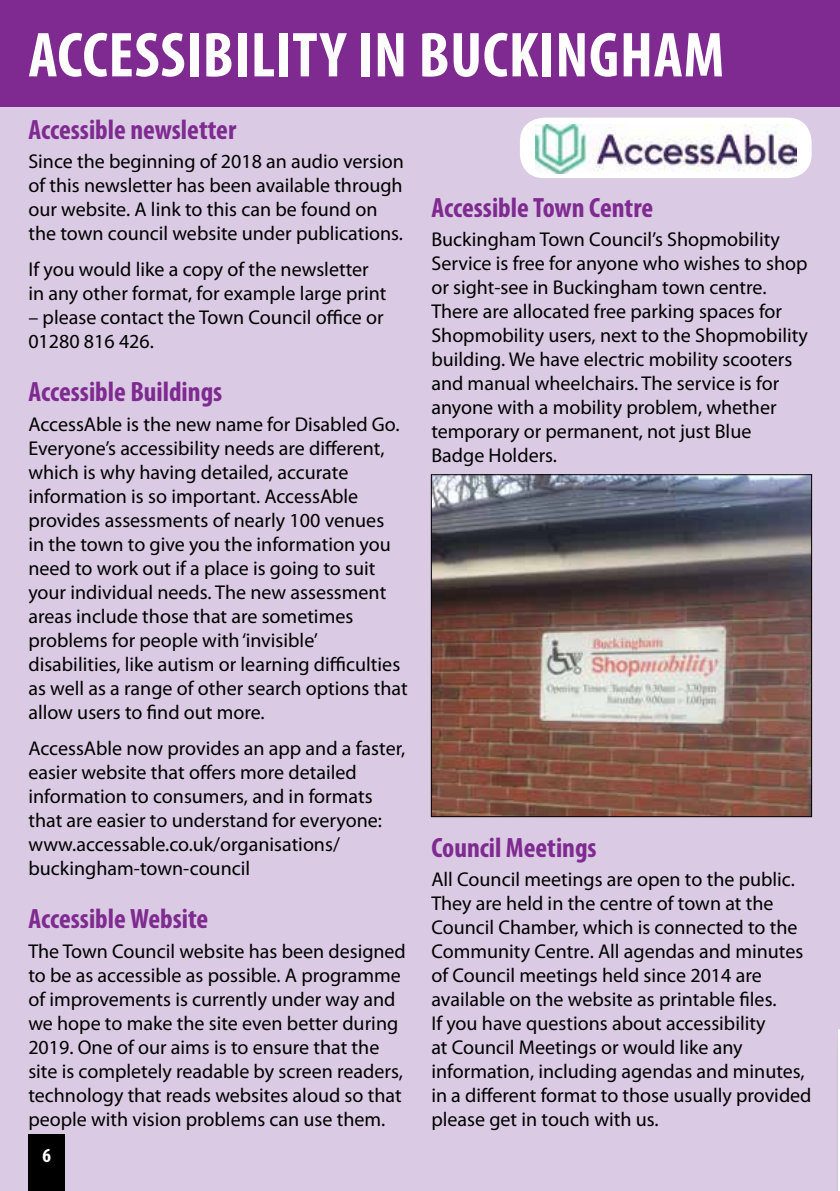
<style>
.page{position:relative;width:840px;height:1191px;background:#fff}
.page>*{position:absolute;margin:0;border:0;box-sizing:border-box;transform-origin:0 0}
.t1{font:700 condensed 64px "Myriad Pro";letter-spacing:.01em;color:#fff}
.t2{font:700 condensed 28px "Myriad Pro";color:#7f2a90}
.t3{font:20px/24px "Myriad Pro";color:#000}
.t4{font:700 condensed 20px "Myriad Pro";color:#fff}
</style>
<div class="page">
<hr style="left:839px;top:107px;width:1px;height:1084px;background:#70b965">
<div style="left:0;top:91px;width:839px;height:1100px;background:#dacae3"></div>
<div style="left:0;top:0;width:839px;height:106px;background:#7f2a90"></div>
<div style="left:28px;top:1134px;width:37px;height:57px;background:#000"></div>
<div style="left:519px;top:118px;width:292px;height:60px;background:#fff;border-radius:24px"></div>
<img style="left:535px;top:125px;width:261px;height:48px">
<hr style="left:839px;top:0;width:1px;height:107px;background:#41ad49">
<svg style="left:838px;top:1029px;width:1px;height:162px"></svg>
<img style="left:432px;top:476px;width:377px;height:339px">
<div style="left:430px;top:474px;width:381px;height:343px;border:1px solid #000"></div>
<h1 class="t1" style="left:28px;top:20px;width:697px">ACCESSIBILITY IN BUCKINGHAM</h1>
<h2 class="t2" style="left:28px;top:114px;width:209px">Accessible newsletter</h2>
<p class="t3" style="left:28px;top:149px;width:377px">Since the beginning of 2018 an audio version of this newsletter has been available through our website. A link to this can be found on the town council website under publications.</p>
<p class="t3" style="left:28px;top:257px;width:359px">If you would like a copy of the newsletter in any other format, for example large print</p>
<p class="t3" style="left:28px;top:305px;width:356px">– please contact the Town Council office or<br>01280 816 426.</p>
<h2 class="t2" style="left:28px;top:377px;width:195px">Accessible Buildings</h2>
<p class="t3" style="left:28px;top:412px;width:380px">AccessAble is the new name for Disabled Go.<br>Everyone’s accessibility needs are different, which is why having detailed, accurate information is so important. AccessAble provides assessments of nearly 100 venues<br>in the town to give you the information you need to work out if a place is going to suit your individual needs. The new assessment areas include those that are sometimes problems for people with ‘invisible’ disabilities, like autism or learning difficulties as well as a range of other search options that allow users to find out more.</p>
<p class="t3" style="left:28px;top:736px;width:378px">AccessAble now provides an app and a faster, easier website that offers more detailed information to consumers, and in formats that are easier to understand for everyone: www.accessable.co.uk/organisations/ buckingham-town-council</p>
<h2 class="t2" style="left:28px;top:903px;width:181px">Accessible Website</h2>
<p class="t3" style="left:28px;top:939px;width:379px">The Town Council website has been designed to be as accessible as possible. A programme of improvements is currently under way and we hope to make the site even better during 2019. One of our aims is to ensure that the site is completely readable by screen readers, technology that reads websites aloud so that people with vision problems can use them.</p>
<p class="t4" style="left:43px;top:1144px;width:10px">6</p>
<h2 class="t2" style="left:431px;top:192px;width:223px">Accessible Town Centre</h2>
<p class="t3" style="left:431px;top:227px;width:378px">Buckingham Town Council’s Shopmobility Service is free for anyone who wishes to shop or sight-see in Buckingham town centre.<br>There are allocated free parking spaces for Shopmobility users, next to the Shopmobility building. We have electric mobility scooters and manual wheelchairs. The service is for anyone with a mobility problem, whether temporary or permanent, not just Blue Badge Holders.</p>
<h2 class="t2" style="left:431px;top:832px;width:167px">Council Meetings</h2>
<p class="t3" style="left:431px;top:867px;width:381px">All Council meetings are open to the public.<br>They are held in the centre of town at the Council Chamber, which is connected to the Community Centre. All agendas and minutes of Council meetings held since 2014 are available on the website as printable files.<br>If you have questions about accessibility<br>at Council Meetings or would like any information, including agendas and minutes, in a different format to those usually provided please get in touch with us.</p>
</div>
